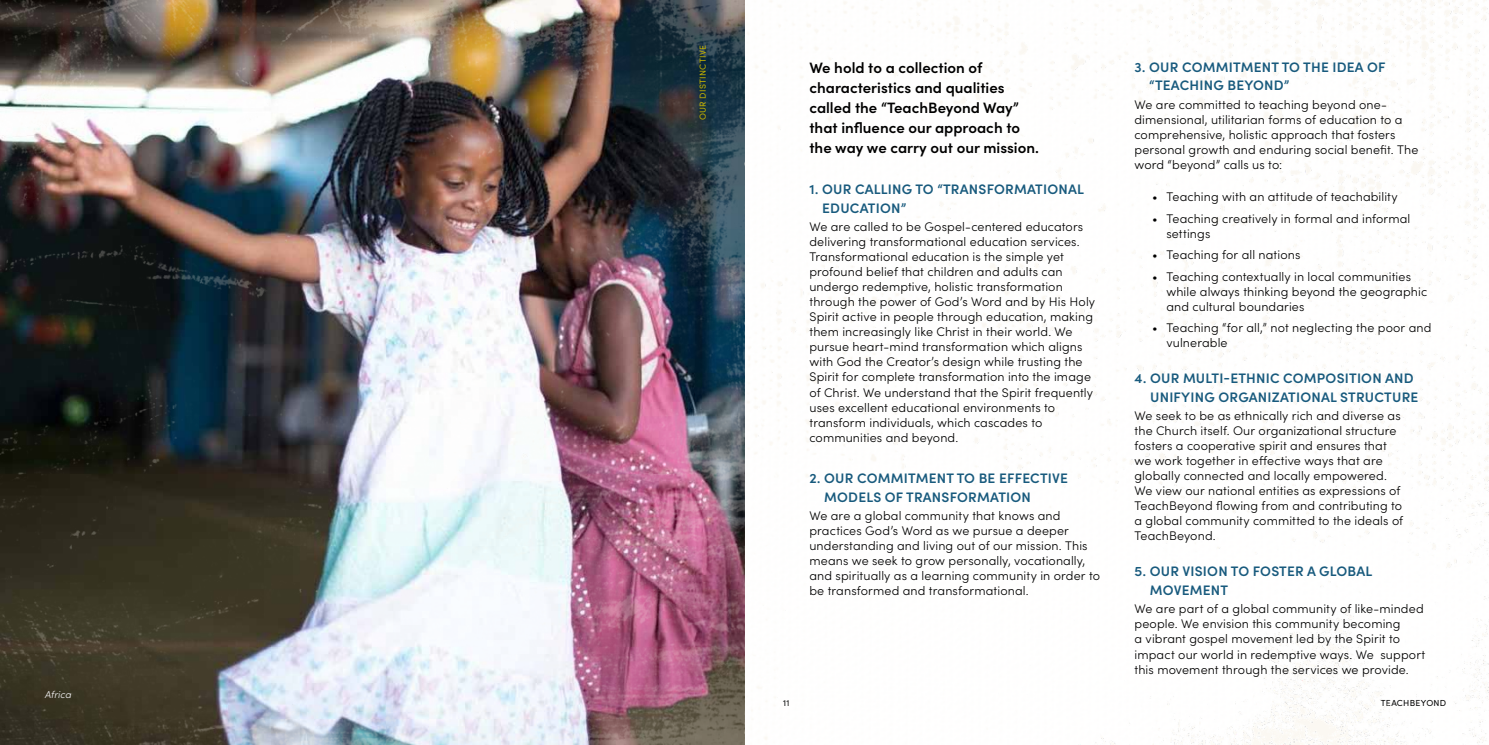
<style>
.page{position:relative;width:1489px;height:745px;background:#fff}
.page>*{position:absolute;margin:0;border:0;box-sizing:border-box;transform-origin:0 0}
.t1{font:600 15px/20px "Sofia Pro";color:#000}
.t2{font:600 13.75px/18.8px "Sofia Pro";letter-spacing:.015em;color:#185a7d}
.t3{font:300 12.5px/15px "Sofia Pro";letter-spacing:.01em;color:#000}
.t4{font:italic 300 10px "Sofia Pro";letter-spacing:.005em;color:#f7f7f8}
.t5{font:8.75px "Sofia Pro";letter-spacing:.035em;color:#c4b200}
.t6{font:8.75px "Sofia Pro";letter-spacing:.035em;color:#000}
</style>
<div class="page">
<img style="left:0;top:0;width:1488px;height:744px">
<p class="t4" style="left:45px;top:686px;width:28px">Africa</p>
<p class="t5" style="left:696px;top:120px;width:77px;rotate:-90deg">OUR DISTINCTIVE</p>
<p class="t1" style="left:809px;top:56px;width:231px">We hold to a collection of characteristics and qualities called the “TeachBeyond Way” that influence our approach to the way we carry out our mission.</p>
<p class="t2" style="left:822px;top:179px;width:263px;text-indent:-13px">1. OUR CALLING TO “TRANSFORMATIONAL<br>EDUCATION”</p>
<p class="t3" style="left:809px;top:218px;width:287px">We are called to be Gospel-centered educators delivering transformational education services.<br>Transformational education is the simple yet profound belief that children and adults can undergo redemptive, holistic transformation through the power of God’s Word and by His Holy Spirit active in people through education, making them increasingly like Christ in their world. We pursue heart-mind transformation which aligns with God the Creator’s design while trusting the Spirit for complete transformation into the image of Christ. We understand that the Spirit frequently uses excellent educational environments to transform individuals, which cascades to communities and beyond.</p>
<p class="t2" style="left:824px;top:467px;width:245px;text-indent:-15px">2. OUR COMMITMENT TO BE EFFECTIVE<br>MODELS OF TRANSFORMATION</p>
<p class="t3" style="left:809px;top:507px;width:292px">We are a global community that knows and practices God’s Word as we pursue a deeper understanding and living out of our mission. This means we seek to grow personally, vocationally, and spiritually as a learning community in order to be transformed and transformational.</p>
<p class="t2" style="left:1149px;top:56px;width:238px;text-indent:-15px">3. OUR COMMITMENT TO THE IDEA OF “TEACHING BEYOND”</p>
<p class="t3" style="left:1134px;top:96px;width:285px">We are committed to teaching beyond one&shy;dimensional, utilitarian forms of education to a comprehensive, holistic approach that fosters personal growth and enduring social benefit. The word “beyond” calls us to:</p>
<p class="t3" style="left:1152px;top:188px;width:247px">• Teaching with an attitude of teachability</p>
<p class="t3" style="left:1166px;top:210px;width:245px;text-indent:-14px">• Teaching creatively in formal and informal settings</p>
<p class="t3" style="left:1152px;top:246px;width:150px">• Teaching for all nations</p>
<p class="t3" style="left:1166px;top:268px;width:262px;text-indent:-14px">• Teaching contextually in local communities while always thinking beyond the geographic and cultural boundaries</p>
<p class="t3" style="left:1166px;top:319px;width:266px;text-indent:-14px">• Teaching “for all,” not neglecting the poor and vulnerable</p>
<p class="t2" style="left:1150px;top:367px;width:270px;text-indent:-16px">4. OUR MULTI-ETHNIC COMPOSITION AND<br>UNIFYING ORGANIZATIONAL STRUCTURE</p>
<p class="t3" style="left:1134px;top:407px;width:270px">We seek to be as ethnically rich and diverse as the Church itself. Our organizational structure fosters a cooperative spirit and ensures that we work together in effective ways that are globally connected and locally empowered.<br>We view our national entities as expressions of TeachBeyond flowing from and contributing to a global community committed to the ideals of TeachBeyond.</p>
<p class="t2" style="left:1149px;top:560px;width:224px;text-indent:-15px">5. OUR VISION TO FOSTER A GLOBAL<br>MOVEMENT</p>
<p class="t3" style="left:1134px;top:600px;width:292px">We are part of a global community of like-minded people. We envision this community becoming<br>a vibrant gospel movement led by the Spirit to impact our world in redemptive ways. We support this movement through the services we provide.</p>
<p class="t6" style="left:783px;top:696px;width:8px">11</p>
<p class="t6" style="left:1380px;top:696px;width:67px">TEACHBEYOND</p>
</div>
